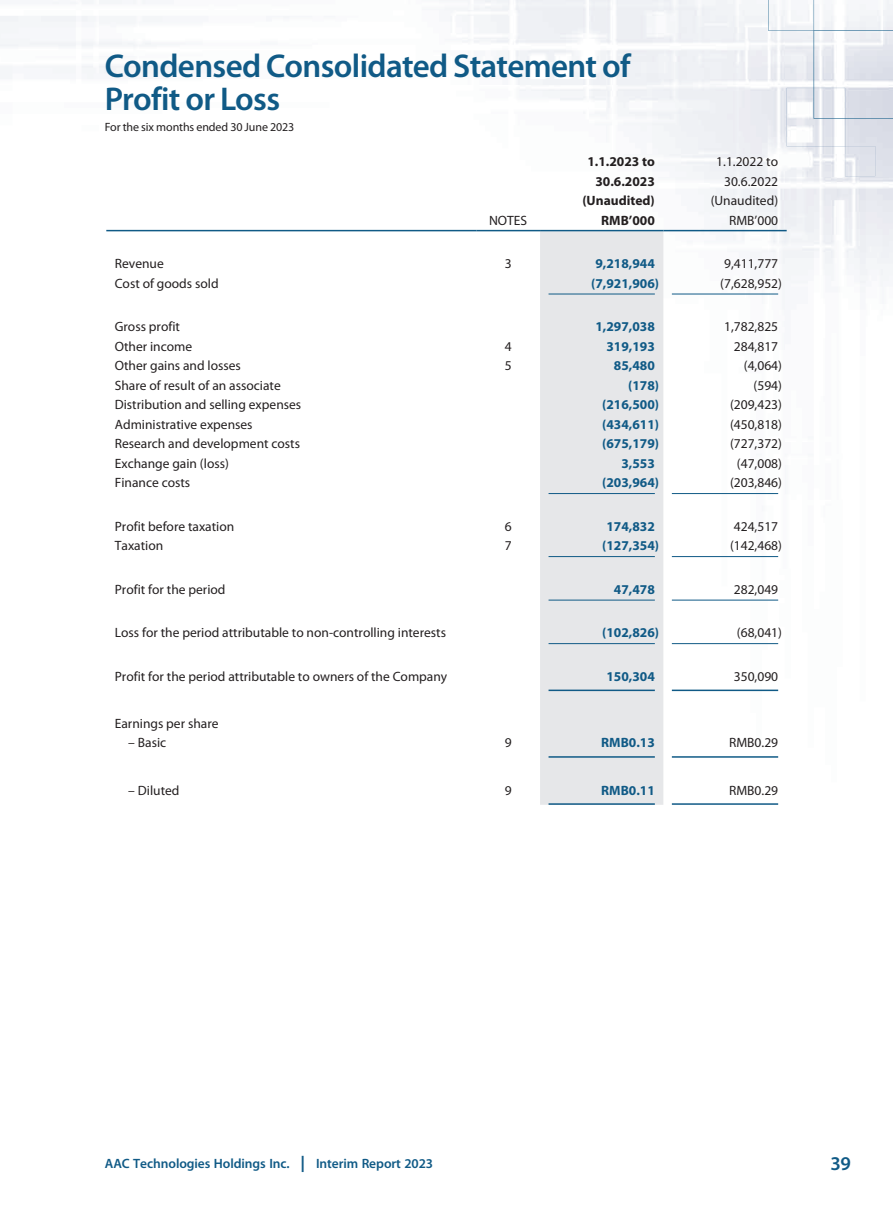
<style>
.page{position:relative;width:893px;height:1212px;background:#fff}
.page>*{position:absolute;margin:0;border:0;box-sizing:border-box;transform-origin:0 0}
.t1{font:600 33px/33px "Myriad Pro";letter-spacing:-.02em;color:#105a86}
.t2{font:600 19.5px "Myriad Pro";color:#105a86}
.t3{font:13.5px "Myriad Pro";color:#231f20}
.t4{font:700 13.5px "Myriad Pro";color:#105a86}
.t5{font:600 13.5px "Myriad Pro";letter-spacing:-.005em;color:#105a86}
.t6{font:700 13.5px "Myriad Pro";color:#231f20}
.t7{font:12px "Myriad Pro";letter-spacing:-.01em;color:#231f20}
.s1{font-size:16.2px}
</style>
<div class="page">
<svg style="left:768px;top:0;width:125px;height:176px"></svg>
<div style="left:540px;top:231px;width:123px;height:574px;background:#e6e7e9"></div>
<hr style="left:106px;top:230px;width:370px;height:1px;background:#105a86">
<hr style="left:476px;top:230px;width:64px;height:1px;background:#105a86">
<hr style="left:540px;top:230px;width:123px;height:1px;background:#105a86">
<hr style="left:663px;top:230px;width:124px;height:1px;background:#105a86">
<hr style="left:549px;top:294px;width:106px;height:1px;background:#105a86">
<hr style="left:672px;top:294px;width:106px;height:1px;background:#105a86">
<hr style="left:549px;top:493px;width:106px;height:1px;background:#105a86">
<hr style="left:672px;top:493px;width:106px;height:1px;background:#105a86">
<hr style="left:549px;top:556px;width:106px;height:1px;background:#105a86">
<hr style="left:672px;top:556px;width:106px;height:1px;background:#105a86">
<hr style="left:549px;top:600px;width:106px;height:1px;background:#105a86">
<hr style="left:672px;top:600px;width:106px;height:1px;background:#105a86">
<hr style="left:549px;top:643px;width:106px;height:1px;background:#105a86">
<hr style="left:672px;top:643px;width:106px;height:1px;background:#105a86">
<hr style="left:549px;top:689px;width:106px;height:2px;background:#105a86">
<hr style="left:672px;top:689px;width:106px;height:2px;background:#105a86">
<hr style="left:549px;top:756px;width:106px;height:2px;background:#105a86">
<hr style="left:672px;top:756px;width:106px;height:2px;background:#105a86">
<hr style="left:549px;top:803px;width:106px;height:2px;background:#105a86">
<hr style="left:672px;top:803px;width:106px;height:2px;background:#105a86">
<h1 class="t1" style="left:105px;top:48px;width:527px">Condensed Consolidated Statement of<br>Profit or Loss</h1>
<p class="t7" style="left:105px;top:120px;width:191px">For the six months ended 30 June 2023</p>
<p class="t6" style="left:587px;top:153px;width:69px">1.1.2023 to</p>
<p class="t3" style="left:716px;top:153px;width:63px">1.1.2022 to</p>
<p class="t6" style="left:595px;top:172px;width:61px">30.6.2023</p>
<p class="t3" style="left:724px;top:173px;width:56px">30.6.2022</p>
<p class="t6" style="left:582px;top:192px;width:74px">(Unaudited)</p>
<p class="t3" style="left:711px;top:192px;width:69px">(Unaudited)</p>
<p class="t3" style="left:489px;top:212px;width:40px">NOTES</p>
<p class="t6" style="left:601px;top:211px;width:55px">RMB’000</p>
<p class="t3" style="left:729px;top:212px;width:51px">RMB’000</p>
<p class="t3" style="left:115px;top:255px;width:50px">Revenue</p>
<p class="t3" style="left:505px;top:255px;width:8px">3</p>
<p class="t4" style="left:595px;top:255px;width:61px">9,218,944</p>
<p class="t3" style="left:724px;top:255px;width:56px">9,411,777</p>
<p class="t3" style="left:115px;top:275px;width:105px">Cost of goods sold</p>
<p class="t4" style="left:591px;top:274px;width:69px">(7,921,906)</p>
<p class="t3" style="left:720px;top:275px;width:63px">(7,628,952)</p>
<p class="t3" style="left:115px;top:318px;width:67px">Gross profit</p>
<p class="t4" style="left:595px;top:318px;width:61px">1,297,038</p>
<p class="t3" style="left:724px;top:318px;width:56px">1,782,825</p>
<p class="t3" style="left:115px;top:338px;width:79px">Other income</p>
<p class="t3" style="left:505px;top:338px;width:8px">4</p>
<p class="t4" style="left:606px;top:337px;width:50px">319,193</p>
<p class="t3" style="left:734px;top:338px;width:46px">284,817</p>
<p class="t3" style="left:115px;top:357px;width:128px">Other gains and losses</p>
<p class="t3" style="left:505px;top:357px;width:8px">5</p>
<p class="t4" style="left:614px;top:357px;width:42px">85,480</p>
<p class="t3" style="left:744px;top:357px;width:40px">(4,064)</p>
<p class="t3" style="left:115px;top:377px;width:168px">Share of result of an associate</p>
<p class="t4" style="left:628px;top:376px;width:32px">(178)</p>
<p class="t3" style="left:754px;top:377px;width:30px">(594)</p>
<p class="t3" style="left:115px;top:396px;width:188px">Distribution and selling expenses</p>
<p class="t4" style="left:602px;top:396px;width:58px">(216,500)</p>
<p class="t3" style="left:730px;top:396px;width:54px">(209,423)</p>
<p class="t3" style="left:115px;top:416px;width:139px">Administrative expenses</p>
<p class="t4" style="left:602px;top:415px;width:58px">(434,611)</p>
<p class="t3" style="left:730px;top:416px;width:54px">(450,818)</p>
<p class="t3" style="left:115px;top:435px;width:187px">Research and development costs</p>
<p class="t4" style="left:602px;top:435px;width:58px">(675,179)</p>
<p class="t3" style="left:730px;top:435px;width:54px">(727,372)</p>
<p class="t3" style="left:115px;top:455px;width:116px">Exchange gain (loss)</p>
<p class="t4" style="left:621px;top:454px;width:35px">3,553</p>
<p class="t3" style="left:737px;top:455px;width:47px">(47,008)</p>
<p class="t3" style="left:115px;top:474px;width:77px">Finance costs</p>
<p class="t4" style="left:602px;top:474px;width:58px">(203,964)</p>
<p class="t3" style="left:730px;top:474px;width:54px">(203,846)</p>
<p class="t3" style="left:115px;top:518px;width:121px">Profit before taxation</p>
<p class="t3" style="left:505px;top:518px;width:8px">6</p>
<p class="t4" style="left:606px;top:517px;width:50px">174,832</p>
<p class="t3" style="left:734px;top:518px;width:46px">424,517</p>
<p class="t3" style="left:115px;top:537px;width:50px">Taxation</p>
<p class="t3" style="left:505px;top:537px;width:8px">7</p>
<p class="t4" style="left:602px;top:537px;width:58px">(127,354)</p>
<p class="t3" style="left:730px;top:537px;width:54px">(142,468)</p>
<p class="t3" style="left:115px;top:581px;width:112px">Profit for the period</p>
<p class="t4" style="left:614px;top:580px;width:42px">47,478</p>
<p class="t3" style="left:734px;top:581px;width:46px">282,049</p>
<p class="t3" style="left:115px;top:624px;width:333px">Loss for the period attributable to non-controlling interests</p>
<p class="t4" style="left:602px;top:624px;width:58px">(102,826)</p>
<p class="t3" style="left:737px;top:624px;width:47px">(68,041)</p>
<p class="t3" style="left:115px;top:668px;width:334px">Profit for the period attributable to owners of the Company</p>
<p class="t4" style="left:606px;top:667px;width:50px">150,304</p>
<p class="t3" style="left:734px;top:668px;width:46px">350,090</p>
<p class="t3" style="left:115px;top:715px;width:105px">Earnings per share</p>
<p class="t3" style="left:128px;top:734px;width:39px">– Basic</p>
<p class="t3" style="left:505px;top:734px;width:8px">9</p>
<p class="t4" style="left:601px;top:734px;width:55px">RMB0.13</p>
<p class="t3" style="left:729px;top:734px;width:51px">RMB0.29</p>
<p class="t3" style="left:128px;top:782px;width:53px">– Diluted</p>
<p class="t3" style="left:505px;top:782px;width:8px">9</p>
<p class="t4" style="left:601px;top:781px;width:55px">RMB0.11</p>
<p class="t3" style="left:729px;top:782px;width:51px">RMB0.29</p>
<p class="t5" style="left:105px;top:1155px;width:330px">AAC Technologies Holdings Inc. <span class="s1">|</span> Interim Report 2023</p>
<h2 class="t2" style="left:830px;top:1151px;width:22px">39</h2>
</div>
